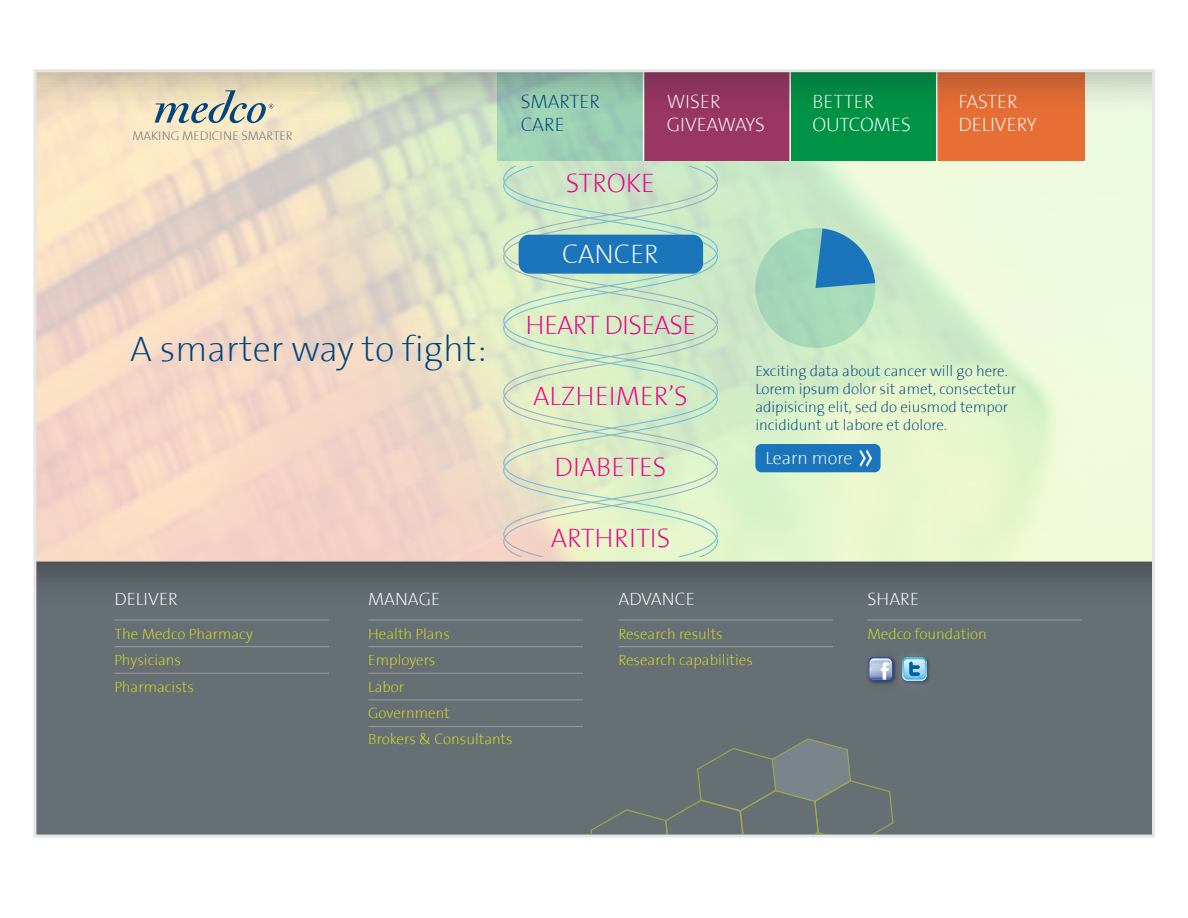
<style>
.page{position:relative;width:1188px;height:918px;background:#fff}
.page>*{position:absolute;margin:0;border:0;box-sizing:border-box;transform-origin:0 0}
.t1{font:200 36px "The Sans B2";color:#00467f}
.t2{font:200 27px "The Sans B2";color:#eb008b}
.t3{font:200 27px "The Sans B2";letter-spacing:-.025em;color:#eb008b}
.t4{font:200 27px "The Sans B2";color:#fff}
.t5{font:200 19.5px/23.4px "The Sans B2";color:#fff}
.t6{font:200 19.5px/23.4px "The Sans B2";letter-spacing:-.005em;color:#00467f}
.t7{font:200 18px "The Sans B2";color:#fff}
.t8{font:200 15px/26.2px "The Sans B2";color:#d6de23}
.t9{font:200 15px/18px "The Sans B2";color:#00467f}
.t10{font:200 12.6px "The Sans B2";color:#666f74}
</style>
<div class="page">
<img style="left:37px;top:118px;width:1114px;height:444px">
<svg style="left:503px;top:167px;width:215px;height:390px;background:#d3e7c7"></svg>
<div style="left:519px;top:235px;width:184px;height:39px;background:#1b75bb;border-radius:10px"></div>
<div style="left:755px;top:444px;width:126px;height:28px;background:#1b75bb;border-radius:6px"></div>
<svg style="left:860px;top:450px;width:12px;height:17px"></svg>
<svg style="left:755px;top:228px;width:120px;height:120px;background:#95cabb"></svg>
<div style="left:644px;top:70px;width:147px;height:91px;background:#993661"></div>
<div style="left:497px;top:70px;width:147px;height:91px;background:#9bcfb6"></div>
<div style="left:791px;top:70px;width:147px;height:91px;background:#009345"></div>
<div style="left:937px;top:70px;width:147px;height:91px;background:#e76e34"></div>
<svg style="left:155px;top:118px;width:118px;height:5px"></svg>
<hr style="left:643px;top:70px;width:1px;height:91px;background:#fff">
<hr style="left:789px;top:70px;width:2px;height:91px;background:#fff">
<hr style="left:936px;top:70px;width:1px;height:91px;background:#fff">
<img style="left:37px;top:73px;width:1114px;height:45px">
<div style="left:34px;top:562px;width:1120px;height:273px;background:#666f74"></div>
<svg style="left:590px;top:738px;width:304px;height:96px"></svg>
<hr style="left:114px;top:619px;width:215px;height:2px;background:#b3b3b3">
<hr style="left:114px;top:646px;width:215px;height:1px;background:#b3b3b3">
<hr style="left:114px;top:673px;width:215px;height:1px;background:#b3b3b3">
<hr style="left:368px;top:619px;width:215px;height:2px;background:#b3b3b3">
<hr style="left:368px;top:646px;width:215px;height:1px;background:#b3b3b3">
<hr style="left:368px;top:673px;width:215px;height:1px;background:#b3b3b3">
<hr style="left:368px;top:699px;width:215px;height:1px;background:#b3b3b3">
<hr style="left:368px;top:726px;width:215px;height:1px;background:#b3b3b3">
<hr style="left:618px;top:619px;width:215px;height:2px;background:#b3b3b3">
<hr style="left:618px;top:646px;width:215px;height:1px;background:#b3b3b3">
<hr style="left:868px;top:619px;width:214px;height:2px;background:#b3b3b3">
<img style="left:912px;top:659px;width:18px;height:24px">
<svg style="left:912px;top:657px;width:15px;height:24px"></svg>
<img style="left:870px;top:656px;width:42px;height:29px">
<svg style="left:868px;top:657px;width:25px;height:24px"></svg>
<p class="t10" style="left:132px;top:129px;width:162px">MAKING MEDICINE SMARTER</p>
<p class="t1" style="left:130px;top:330px;width:358px">A smarter way to fight:</p>
<p class="t6" style="left:521px;top:90px;width:81px">SMARTER<br>CARE</p>
<p class="t5" style="left:667px;top:90px;width:100px">WISER<br>GIVEAWAYS</p>
<p class="t5" style="left:958px;top:90px;width:80px">FASTER<br>DELIVERY</p>
<p class="t5" style="left:813px;top:90px;width:100px">BETTER<br>OUTCOMES</p>
<p class="t2" style="left:566px;top:169px;width:91px">STROKE</p>
<p class="t4" style="left:562px;top:240px;width:98px">CANCER</p>
<p class="t3" style="left:525px;top:311px;width:172px">HEART DISEASE</p>
<p class="t2" style="left:533px;top:382px;width:156px">ALZHEIMER’S</p>
<p class="t2" style="left:554px;top:453px;width:114px">DIABETES</p>
<p class="t2" style="left:551px;top:524px;width:121px">ARTHRITIS</p>
<p class="t9" style="left:755px;top:362px;width:262px">Exciting data about cancer will go here.<br>Lorem ipsum dolor sit amet, consectetur adipisicing elit, sed do eiusmod tempor incididunt ut labore et dolore.</p>
<p class="t7" style="left:765px;top:449px;width:89px">Learn more</p>
<p class="t7" style="left:114px;top:590px;width:65px">DELIVER</p>
<p class="t7" style="left:368px;top:590px;width:73px">MANAGE</p>
<p class="t7" style="left:618px;top:590px;width:78px">ADVANCE</p>
<p class="t7" style="left:868px;top:590px;width:53px">SHARE</p>
<p class="t8" style="left:114px;top:622px;width:140px">The Medco Pharmacy<br>Physicians<br>Pharmacists</p>
<p class="t8" style="left:368px;top:622px;width:146px">Health Plans<br>Employers<br>Labor<br>Government<br>Brokers &amp; Consultants</p>
<p class="t8" style="left:618px;top:622px;width:136px">Research results<br>Research capabilities</p>
<p class="t8" style="left:867px;top:622px;width:121px">Medco foundation</p>
</div>
